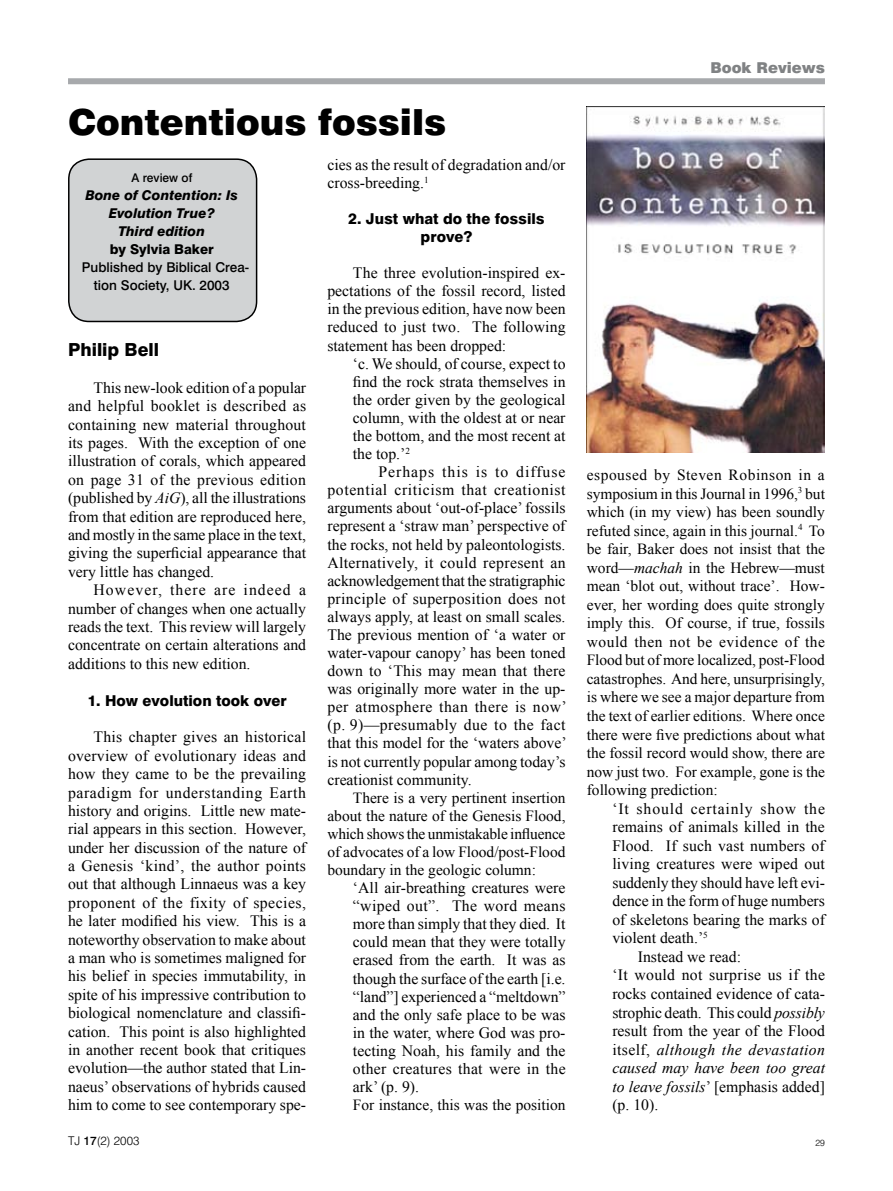
<style>
.page{position:relative;width:893px;height:1191px;background:#fff}
.page>*{position:absolute;margin:0;border:0;box-sizing:border-box;transform-origin:0 0}
.t1{font:900 36px "Swiss 721 BT";color:#000}
.t2{font:800 18px "Swiss 721 BT";color:#000}
.t3{font:15.75px/18.1px "Times New Roman";color:#000;text-align:justify}
.t4{font:italic 15.75px "Times New Roman";letter-spacing:.015em;color:#000}
.t5{font:15.75px "Times New Roman";letter-spacing:.02em;color:#000}
.t6{font:15.75px "Times New Roman";letter-spacing:.055em;color:#000}
.t7{font:15.45px/18.6px "Times New Roman";color:#000;text-align:justify}
.t8{font:800 15px/18.1px "Swiss 721 BT";color:#000;text-align:center}
.t9{font:900 15px "Swiss 721 BT";color:#808284}
.t10{font:italic 800 13.5px/18px "Swiss 721 BT";color:#000;text-align:center}
.t11{font:500 13.5px/18px "Swiss 721 BT";color:#000;text-align:center}
.t12{font:800 13.5px "Swiss 721 BT";color:#000}
.t13{font:300 12px "Swiss 721 BT";color:#000}
.t14{font:500 12px "Swiss 721 BT";color:#000}
.t15{font:300 9px "Swiss 721 BT";color:#000}
.s1{font-style:italic}
.s2{font-style:normal}
.s3{font-weight:500}
</style>
<div class="page">
<div style="left:68px;top:78px;width:757px;height:6px;background:#a7a9ac"></div>
<img style="left:587px;top:106px;width:238px;height:346px">
<div style="left:69px;top:159px;width:188px;height:162px;background:#d1d3d4;border-radius:20px"></div>
<div style="left:68px;top:158px;width:189px;height:164px;border:2px solid #000;border-radius:20px"></div>
<h1 class="t1" style="left:68px;top:100px;width:380px">Contentious fossils</h1>
<p class="t14" style="left:131px;top:170px;width:62px">A review of</p>
<p class="t10" style="left:85px;top:186px;width:154px">Bone of Contention: Is<br>Evolution True?<br>Third edition</p>
<p class="t12" style="left:110px;top:241px;width:106px">by Sylvia Baker</p>
<p class="t11" style="left:82px;top:258px;width:169px">Published by Biblical Crea&shy;tion Society, UK. 2003</p>
<p class="t3" style="left:327px;top:155px;width:240px">cies as the result of degradation and/or cross-breeding.<sup>1</sup></p>
<p class="t8" style="left:348px;top:209px;width:198px">2. Just what do the fossils prove?</p>
<p class="t3" style="left:327px;top:264px;width:240px;text-indent:26px">The three evolution-inspired ex&shy;pectations of the fossil record, listed in the previous edition, have now been reduced to just two. The following statement has been dropped:</p>
<p class="t3" style="left:353px;top:354px;width:214px">‘c. We should, of course, expect to find the rock strata themselves in the order given by the geological column, with the oldest at or near the bottom, and the most recent at the top.’<sup>2</sup></p>
<p class="t3" style="left:327px;top:462px;width:241px;text-indent:51px">Perhaps this is to diffuse potential criticism that creationist arguments about ‘out-of-place’ fossils represent a ‘straw man’ perspective of the rocks, not held by paleontologists.<br>Alternatively, it could represent an acknowledgement that the stratigraphic principle of superposition does not always apply, at least on small scales.<br>The previous mention of ‘a water or water-vapour canopy’ has been toned down to ‘This may mean that there was originally more water in the up&shy;per atmosphere than there is now’ (p. 9)—presumably due to the fact that this model for the ‘waters above’ is not currently popular among today’s creationist community.</p>
<p class="t7" style="left:327px;top:788px;width:240px;line-height:18.1px;text-indent:26px">There is a very pertinent insertion about the nature of the Genesis Flood, which shows the unmistakable influence of advocates of a low Flood/post-Flood boundary in the geologic column:</p>
<p class="t3" style="left:353px;top:878px;width:214px">‘All air-breathing creatures were “wiped out”. The word means more than simply that they died. It could mean that they were totally erased from the earth. It was as though the surface of the earth [i.e. “land”] experienced a “meltdown” and the only safe place to be was in the water, where God was pro&shy;tecting Noah, his family and the other creatures that were in the ark’ (p. 9).</p>
<p class="t7" style="left:353px;top:1095px;width:214px">For instance, this was the position</p>
<p class="t2" style="left:68px;top:339px;width:93px">Philip Bell</p>
<p class="t3" style="left:68px;top:378px;width:240px;text-indent:26px">This new-look edition of a popular and helpful booklet is described as containing new material throughout its pages. With the exception of one illustration of corals, which appeared on page 31 of the previous edition (published by <span class="s1">AiG</span>), all the illustrations from that edition are reproduced here, and mostly in the same place in the text, giving the superficial appearance that very little has changed.</p>
<p class="t3" style="left:68px;top:580px;width:240px;text-indent:26px">However, there are indeed a number of changes when one actually reads the text. This review will largely concentrate on certain alterations and additions to this new edition.</p>
<p class="t8" style="left:87px;top:691px;width:201px">1. How evolution took over</p>
<p class="t3" style="left:68px;top:727px;width:240px;text-indent:26px">This chapter gives an historical overview of evolutionary ideas and how they came to be the prevailing paradigm for understanding Earth history and origins. Little new mate&shy;rial appears in this section. However, under her discussion of the nature of a Genesis ‘kind’, the author points out that although Linnaeus was a key proponent of the fixity of species, he later modified his view. This is a noteworthy observation to make about a man who is sometimes maligned for his belief in species immutability, in spite of his impressive contribution to biological nomenclature and classifi&shy;cation. This point is also highlighted in another recent book that critiques evolution—the author stated that Lin&shy;naeus’ observations of hybrids caused him to come to see contemporary spe-</p>
<p class="t9" style="left:710px;top:59px;width:116px">Book Reviews</p>
<p class="t7" style="left:587px;top:465px;width:240px">espoused by Steven Robinson in a symposium in this Journal in 1996,<sup>3</sup> but which (in my view) has been soundly refuted since, again in this journal.<sup>4</sup> To be fair, Baker does not insist that the word—<span class="s1">machah</span> in the Hebrew—must mean ‘blot out, without trace’. How&shy;ever, her wording does quite strongly imply this. Of course, if true, fossils would then not be evidence of the Flood but of more localized, post-Flood catastrophes. And here, unsurprisingly, is where we see a major departure from the text of earlier editions. Where once there were five predictions about what the fossil record would show, there are now just two. For example, gone is the following prediction:</p>
<p class="t6" style="left:612px;top:797px;width:214px">‘It should certainly show the</p>
<p class="t3" style="left:612px;top:817px;width:214px">remains of animals killed in the</p>
<p class="t3" style="left:612px;top:836px;width:214px">Flood. If such vast numbers of</p>
<p class="t3" style="left:612px;top:854px;width:214px">living creatures were wiped out</p>
<p class="t3" style="left:612px;top:873px;width:214px">suddenly they should have left evi-</p>
<p class="t3" style="left:612px;top:891px;width:214px">dence in the form of huge numbers</p>
<p class="t3" style="left:612px;top:910px;width:214px">of skeletons bearing the marks of</p>
<p class="t3" style="left:612px;top:928px;width:97px">violent death.’<sup>5</sup></p>
<p class="t3" style="left:638px;top:947px;width:105px">Instead we read:</p>
<p class="t5" style="left:612px;top:964px;width:214px">‘It would not surprise us if the</p>
<p class="t3" style="left:612px;top:984px;width:214px">rocks contained evidence of cata-</p>
<p class="t3" style="left:612px;top:1003px;width:214px">strophic death. This could <span class="s1">possibly</span></p>
<p class="t3" style="left:612px;top:1021px;width:214px">result from the year of the Flood</p>
<p class="t4" style="left:612px;top:1038px;width:214px"><span class="s2">itself,</span> although the devastation</p>
<p class="t4" style="left:612px;top:1057px;width:214px">caused may have been too great</p>
<p class="t3" style="left:612px;top:1077px;width:214px"><span class="s1">to leave fossils</span>’ [emphasis added]</p>
<p class="t3" style="left:612px;top:1095px;width:47px">(p. 10).</p>
<p class="t13" style="left:68px;top:1133px;width:73px">TJ <span class="s3">17</span>(2) 2003</p>
<p class="t15" style="left:815px;top:1137px;width:11px">29</p>
</div>
